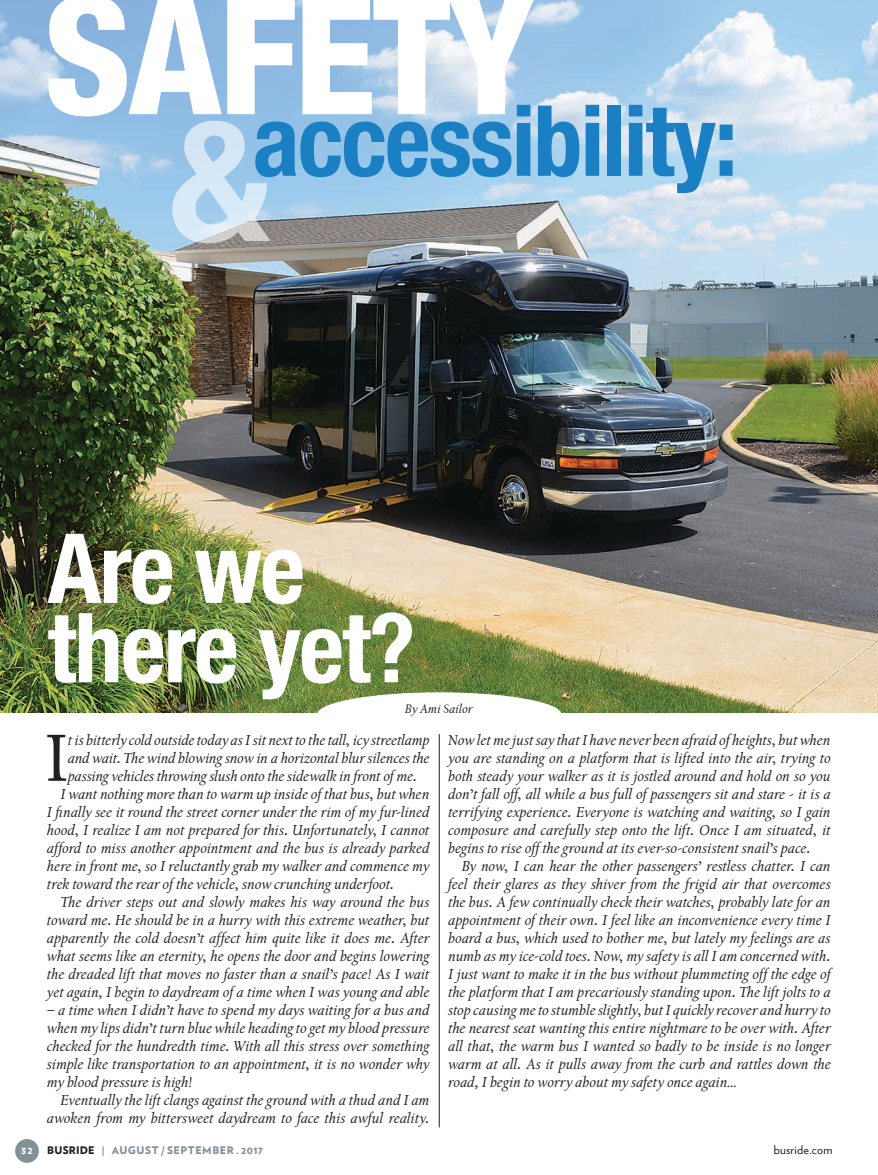
<style>
.page{position:relative;width:878px;height:1175px;background:#fff}
.page>*{position:absolute;margin:0;border:0;box-sizing:border-box;transform-origin:0 0}
.t1{font:700 condensed 168.3px "Helvetica Neue LT Std";color:#fff}
.t2{font:800 condensed 163.2px "Helvetica Neue LT Std";letter-spacing:-.02em;color:#fff}
.t3{font:700 condensed 98.25px "Helvetica Neue LT Std";letter-spacing:-.02em;color:#1b7fc3}
.t4{font:700 condensed 96.75px/79.3px "Helvetica Neue LT Std";letter-spacing:-.02em;color:#fff}
.t5{font:69.3px "Californian Text";color:#231f20}
.t6{font:italic 15px/18px "Californian Text";letter-spacing:.005em;color:#231f20;text-align:justify}
.t7{font:italic 12.75px "Californian Text";letter-spacing:.01em;color:#231f20}
.t8{font:12px "Verlag";letter-spacing:.02em;color:#231f20}
.t9{font:900 10.5px "Verlag";letter-spacing:.045em;color:#849097}
.t10{font:900 10.5px "Verlag";color:#fff}
.s1{color:#231f20}
.s2{font-family:"Benton Sans";font-weight:300;color:#231f20}
</style>
<div class="page">
<div style="left:15px;top:1139px;width:24px;height:23px;background:#849097;border-radius:50%"></div>
<img style="left:0;top:0;width:878px;height:713px">
<div style="left:317px;top:692px;width:244px;height:44px;background:#fff;border-radius:50%"></div>
<hr style="left:439px;top:734px;width:1px;height:393px;background:#231f20">
<h2 class="t2" style="left:44px;top:-45px;width:493px">SAFETY</h2>
<h3 class="t3" style="left:252px;top:81px;width:487px">accessibility:</h3>
<h1 class="t1" style="left:170px;top:79px;width:101px">&amp;</h1>
<h3 class="t4" style="left:48px;top:527px;width:369px">Are we there yet?</h3>
<p class="t7" style="left:405px;top:702px;width:69px">By Ami Sailor</p>
<h3 class="t5" style="left:45px;top:720px;width:25px">I</h3>
<p class="t6" style="left:68px;top:731px;width:363px">t is bitterly cold outside today as I sit next to the tall, icy streetlamp</p>
<p class="t6" style="left:68px;top:749px;width:363px">and wait. The wind blowing snow in a horizontal blur silences the</p>
<p class="t6" style="left:68px;top:767px;width:350px">passing vehicles throwing slush onto the sidewalk in front of me.</p>
<p class="t6" style="left:61px;top:785px;width:370px">I want nothing more than to warm up inside of that bus, but when</p>
<p class="t6" style="left:47px;top:803px;width:384px">I finally see it round the street corner under the rim of my fur-lined</p>
<p class="t6" style="left:47px;top:821px;width:384px">hood, I realize I am not prepared for this. Unfortunately, I cannot</p>
<p class="t6" style="left:47px;top:839px;width:384px">afford to miss another appointment and the bus is already parked</p>
<p class="t6" style="left:47px;top:857px;width:384px">here in front me, so I reluctantly grab my walker and commence my</p>
<p class="t6" style="left:47px;top:875px;width:348px">trek toward the rear of the vehicle, snow crunching underfoot.</p>
<p class="t6" style="left:61px;top:893px;width:370px">The driver steps out and slowly makes his way around the bus</p>
<p class="t6" style="left:47px;top:911px;width:384px">toward me. He should be in a hurry with this extreme weather, but</p>
<p class="t6" style="left:47px;top:929px;width:384px">apparently the cold doesn’t affect him quite like it does me. After</p>
<p class="t6" style="left:47px;top:947px;width:384px">what seems like an eternity, he opens the door and begins lowering</p>
<p class="t6" style="left:47px;top:965px;width:384px">the dreaded lift that moves no faster than a snail’s pace! As I wait</p>
<p class="t6" style="left:47px;top:983px;width:384px">yet again, I begin to daydream of a time when I was young and able</p>
<p class="t6" style="left:47px;top:1001px;width:384px">– a time when I didn’t have to spend my days waiting for a bus and when my lips didn’t turn blue while heading to get my blood pressure checked for the hundredth time. With all this stress over something simple like transportation to an appointment, it is no wonder why my blood pressure is high!</p>
<p class="t6" style="left:47px;top:1091px;width:384px;text-align:right">Eventually the lift clangs against the ground with a thud and I am awoken from my bittersweet daydream to face this awful reality.</p>
<p class="t6" style="left:448px;top:731px;width:384px">Now let me just say that I have never been afraid of heights, but when you are standing on a platform that is lifted into the air, trying to both steady your walker as it is jostled around and hold on so you don’t fall off, all while a bus full of passengers sit and stare - it is a terrifying experience. Everyone is watching and waiting, so I gain composure and carefully step onto the lift. Once I am situated, it begins to rise off the ground at its ever-so-consistent snail’s pace.</p>
<p class="t6" style="left:448px;top:857px;width:384px;text-indent:14px">By now, I can hear the other passengers’ restless chatter. I can feel their glares as they shiver from the frigid air that overcomes the bus. A few continually check their watches, probably late for an appointment of their own. I feel like an inconvenience every time I board a bus, which used to bother me, but lately my feelings are as numb as my ice-cold toes. Now, my safety is all I am concerned with.<br>I just want to make it in the bus without plummeting off the edge of the platform that I am precariously standing upon. The lift jolts to a stop causing me to stumble slightly, but I quickly recover and hurry to the nearest seat wanting this entire nightmare to be over with. After all that, the warm bus I wanted so badly to be inside is no longer warm at all. As it pulls away from the curb and rattles down the road, I begin to worry about my safety once again…</p>
<p class="t10" style="left:21px;top:1141px;width:13px">32</p>
<p class="t9" style="left:47px;top:1141px;width:217px"><span class="s1">BUSRIDE</span> <span class="s2">|</span> AUGUST / SEPTEMBER . 2017</p>
<p class="t8" style="left:773px;top:1140px;width:60px">busride.com</p>
</div>
